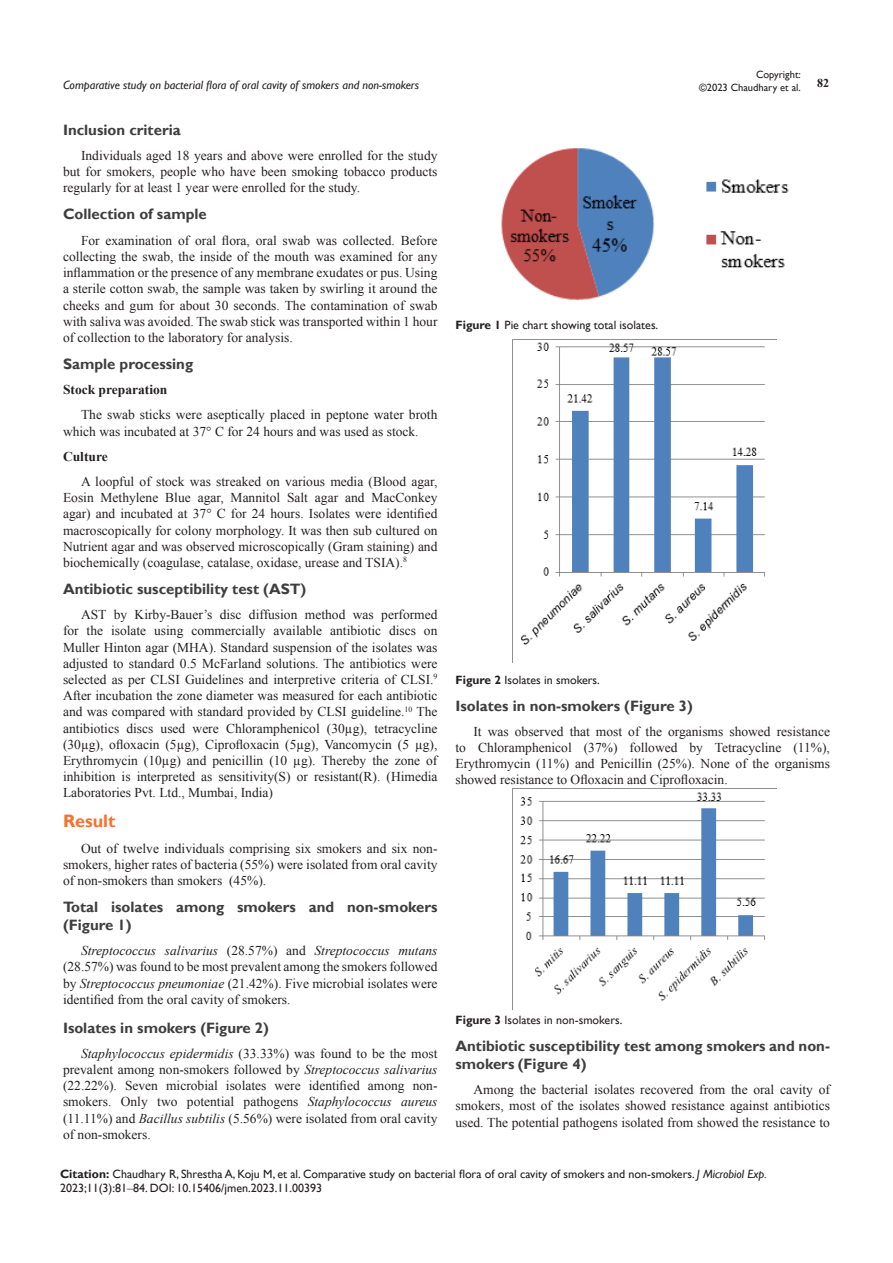
<style>
.page{position:relative;width:893px;height:1263px;background:#fff}
.page>*{position:absolute;margin:0;border:0;box-sizing:border-box;transform-origin:0 0}
.t1{font:700 18px "Gill Sans";color:#f37331}
.t2{font:700 15px/18px "Gill Sans";color:#3e3e3f}
.t3{font:13.5px/16.2px "Times New Roman";color:#231f20;text-align:justify}
.t4{font:700 13.5px "Times New Roman";color:#231f20}
.Citation{font:12px/14.4px "Gill Sans";color:#231f20}
.t5{font:italic 12px "Gill Sans";color:#231f20}
.List_Paragraph{font:12px "Gill Sans";color:#231f20}
.t6{font:700 12px "Times New Roman";color:#231f20}
.t7{font:10.5px/12.6px "Gill Sans";color:#231f20;text-align:right}
.s1{font-style:italic}
.s2{font-weight:700}
.s3{font-family:"Times New Roman"}
</style>
<div class="page">
<img style="left:501px;top:148px;width:288px;height:152px">
<img style="left:512px;top:339px;width:264px;height:324px">
<img style="left:512px;top:788px;width:264px;height:221px">
<p class="t7" style="left:699px;top:69px;width:103px">Copyright:<br>©2023 Chaudhary et al.</p>
<p class="t5" style="left:63px;top:78px;width:358px">Comparative study on bacterial flora of oral cavity of smokers and non-smokers</p>
<p class="t6" style="left:817px;top:75px;width:13px">82</p>
<p class="t2" style="left:63px;top:121px;width:119px">Inclusion criteria</p>
<p class="t3" style="left:63px;top:147px;width:376px;text-indent:18px">Individuals aged 18 years and above were enrolled for the study but for smokers, people who have been smoking tobacco products regularly for at least 1 year were enrolled for the study.</p>
<p class="t2" style="left:63px;top:206px;width:145px">Collection of sample</p>
<p class="t3" style="left:63px;top:232px;width:376px;text-indent:18px">For examination of oral flora, oral swab was collected. Before collecting the swab, the inside of the mouth was examined for any inflammation or the presence of any membrane exudates or pus. Using a sterile cotton swab, the sample was taken by swirling it around the cheeks and gum for about 30 seconds. The contamination of swab with saliva was avoided. The swab stick was transported within 1 hour of collection to the laboratory for analysis.</p>
<p class="t2" style="left:63px;top:355px;width:132px">Sample processing</p>
<p class="t4" style="left:63px;top:380px;width:106px">Stock preparation</p>
<p class="t3" style="left:63px;top:406px;width:376px;text-indent:18px">The swab sticks were aseptically placed in peptone water broth which was incubated at 37° C for 24 hours and was used as stock.</p>
<p class="t4" style="left:63px;top:447px;width:46px">Culture</p>
<p class="t3" style="left:63px;top:473px;width:376px;text-indent:18px">A loopful of stock was streaked on various media (Blood agar, Eosin Methylene Blue agar, Mannitol Salt agar and MacConkey agar) and incubated at 37° C for 24 hours. Isolates were identified macroscopically for colony morphology. It was then sub cultured on Nutrient agar and was observed microscopically (Gram staining) and biochemically (coagulase, catalase, oxidase, urease and TSIA).<sup>8</sup></p>
<p class="t2" style="left:63px;top:580px;width:245px">Antibiotic susceptibility test (AST)</p>
<p class="t3" style="left:63px;top:606px;width:376px;text-indent:18px">AST by Kirby-Bauer’s disc diffusion method was performed for the isolate using commercially available antibiotic discs on Muller Hinton agar (MHA). Standard suspension of the isolates was adjusted to standard 0.5 McFarland solutions. The antibiotics were selected as per CLSI Guidelines and interpretive criteria of CLSI.<sup>9<br></sup>After incubation the zone diameter was measured for each antibiotic and was compared with standard provided by CLSI guideline.<sup>10</sup> The antibiotics discs used were Chloramphenicol (30µg), tetracycline (30µg), ofloxacin (5µg), Ciprofloxacin (5µg), Vancomycin (5 µg), Erythromycin (10µg) and penicillin (10 µg). Thereby the zone of inhibition is interpreted as sensitivity(S) or resistant(R). (Himedia Laboratories Pvt. Ltd., Mumbai, India)</p>
<p class="t1" style="left:63px;top:810px;width:54px">Result</p>
<p class="t3" style="left:63px;top:840px;width:376px;text-indent:18px">Out of twelve individuals comprising six smokers and six non&shy;smokers, higher rates of bacteria (55%) were isolated from oral cavity of non-smokers than smokers (45%).</p>
<p class="t2" style="left:63px;top:898px;width:376px">Total isolates among smokers and non-smokers (Figure 1)</p>
<p class="t3" style="left:63px;top:942px;width:376px;text-indent:18px"><span class="s1">Streptococcus salivarius</span> (28.57%) and <span class="s1">Streptococcus mutans </span>(28.57%) was found to be most prevalent among the smokers followed by <span class="s1">Streptococcus pneumoniae</span> (21.42%). Five microbial isolates were identified from the oral cavity of smokers.</p>
<p class="t2" style="left:63px;top:1019px;width:208px">Isolates in smokers (Figure 2)</p>
<p class="t3" style="left:63px;top:1045px;width:376px;text-indent:18px"><span class="s1">Staphylococcus epidermidis</span> (33.33%) was found to be the most prevalent among non-smokers followed by <span class="s1">Streptococcus salivarius </span>(22.22%). Seven microbial isolates were identified among non&shy;smokers. Only two potential pathogens <span class="s1">Staphylococcus aureus </span>(11.11%) and <span class="s1">Bacillus subtilis</span> (5.56%) were isolated from oral cavity of non-smokers.</p>
<p class="List_Paragraph" style="left:455px;top:318px;width:204px"><span class="s2">Figure 1</span> Pie chart showing total isolates.</p>
<p class="Citation" style="left:455px;top:673px;width:146px"><span class="s2">Figure 2</span> Isolates in smokers.</p>
<p class="t2" style="left:455px;top:697px;width:239px">Isolates in non-smokers (Figure 3)</p>
<p class="t3" style="left:455px;top:723px;width:376px;text-indent:18px">It was observed that most of the organisms showed resistance to Chloramphenicol (37%) followed by Tetracycline (11%), Erythromycin (11%) and Penicillin (25%). None of the organisms showed resistance to Ofloxacin and Ciprofloxacin.</p>
<p class="Citation" style="left:455px;top:1013px;width:168px"><span class="s2">Figure 3</span> Isolates in non-smokers.</p>
<p class="t2" style="left:455px;top:1037px;width:376px">Antibiotic susceptibility test among smokers and non&shy;smokers (Figure 4)</p>
<p class="t3" style="left:455px;top:1081px;width:376px;text-indent:18px">Among the bacterial isolates recovered from the oral cavity of smokers, most of the isolates showed resistance against antibiotics used. The potential pathogens isolated from showed the resistance to</p>
<p class="Citation" style="left:60px;top:1167px;width:708px"><span class="s2">Citation:</span> Chaudhary R, Shrestha A, Koju M, et al. Comparative study on bacterial flora of oral cavity of smokers and non-smokers. <span class="s1">J Microbiol Exp.<br></span>2023;11(3):81<span class="s3">‒</span>84. DOI: 10.15406/jmen.2023.11.00393</p>
</div>
